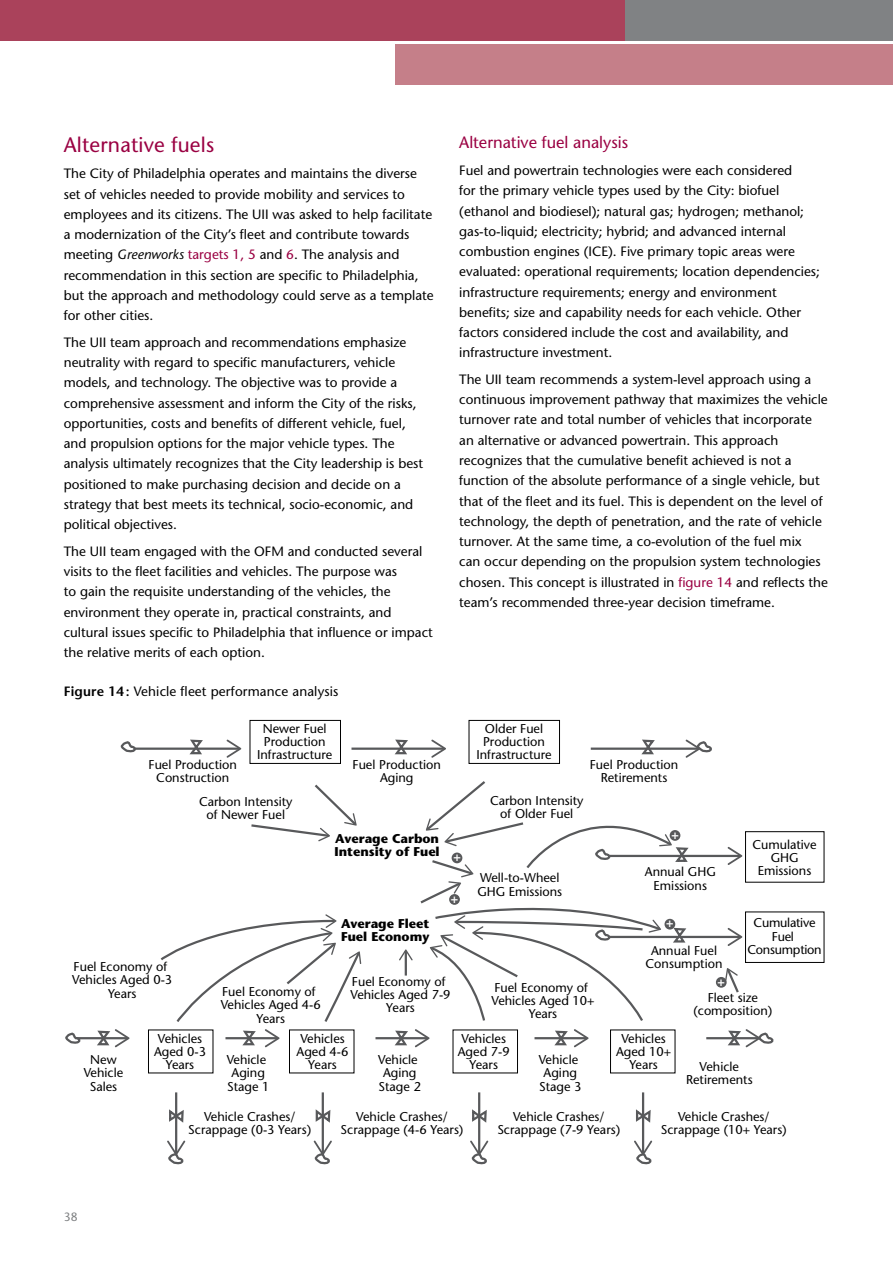
<style>
.page{position:relative;width:893px;height:1263px;background:#fff}
.page>*{position:absolute;margin:0;border:0;box-sizing:border-box;transform-origin:0 0}
.t1{font:21px "Stone Sans";letter-spacing:.01em;color:#9a0142}
.t2{font:16.5px "Stone Sans";color:#9a0142}
.t3{font:13.5px/20.2px "Stone Sans";color:#000}
.t4{font:12.75px/13.2px "Stone Sans";color:#000;text-align:center}
.t5{font:700 12.75px/13.2px "Stone Sans";color:#000}
.t6{font:12.75px/13.2px "Stone Sans";letter-spacing:-.02em;color:#000;text-align:center}
.t7{font:700 12.75px "Stone Sans";color:#fff}
.t8{font:12px "Stone Sans";color:#808284}
.s1{font-style:italic}
.s2{color:#9a0142}
.s3{font-weight:600}
</style>
<div class="page">
<div style="left:716px;top:977px;width:11px;height:11px;background:#58595b;border-radius:50%"></div>
<hr style="left:75px;top:1037px;width:52px;height:2px;background:#58595b">
<hr style="left:375px;top:1037px;width:52px;height:2px;background:#58595b">
<svg style="left:415px;top:1029px;width:14px;height:18px"></svg>
<hr style="left:534px;top:1037px;width:52px;height:2px;background:#58595b">
<hr style="left:603px;top:936px;width:137px;height:2px;background:#58595b">
<svg style="left:727px;top:928px;width:15px;height:18px"></svg>
<hr style="left:603px;top:855px;width:137px;height:2px;background:#58595b">
<svg style="left:727px;top:847px;width:15px;height:18px"></svg>
<hr style="left:591px;top:747px;width:107px;height:3px;background:#58595b">
<hr style="left:351px;top:747px;width:93px;height:3px;background:#58595b">
<svg style="left:431px;top:739px;width:15px;height:19px"></svg>
<hr style="left:132px;top:747px;width:107px;height:3px;background:#58595b">
<svg style="left:226px;top:739px;width:15px;height:19px"></svg>
<hr style="left:706px;top:1037px;width:52px;height:2px;background:#58595b">
<svg style="left:725px;top:968px;width:14px;height:25px"></svg>
<hr style="left:405px;top:951px;width:2px;height:24px;background:#58595b">
<svg style="left:399px;top:949px;width:14px;height:11px"></svg>
<svg style="left:251px;top:784px;width:106px;height:57px"></svg>
<svg style="left:187px;top:739px;width:17px;height:16px"></svg>
<svg style="left:392px;top:739px;width:17px;height:16px"></svg>
<svg style="left:639px;top:739px;width:17px;height:16px"></svg>
<svg style="left:552px;top:1029px;width:36px;height:18px"></svg>
<svg style="left:392px;top:1030px;width:17px;height:16px"></svg>
<svg style="left:160px;top:914px;width:202px;height:133px"></svg>
<svg style="left:95px;top:1029px;width:34px;height:18px"></svg>
<svg style="left:121px;top:741px;width:15px;height:12px"></svg>
<svg style="left:685px;top:739px;width:27px;height:19px"></svg>
<svg style="left:420px;top:781px;width:270px;height:240px"></svg>
<svg style="left:725px;top:1029px;width:49px;height:18px"></svg>
<svg style="left:65px;top:1032px;width:16px;height:12px"></svg>
<hr style="left:175px;top:1092px;width:2px;height:61px;background:#58595b">
<svg style="left:167px;top:1140px;width:18px;height:25px"></svg>
<svg style="left:169px;top:1107px;width:15px;height:17px"></svg>
<hr style="left:322px;top:1092px;width:2px;height:61px;background:#58595b">
<svg style="left:314px;top:1140px;width:18px;height:25px"></svg>
<svg style="left:315px;top:1107px;width:16px;height:17px"></svg>
<hr style="left:478px;top:1092px;width:2px;height:61px;background:#58595b">
<svg style="left:470px;top:1140px;width:18px;height:25px"></svg>
<svg style="left:472px;top:1107px;width:15px;height:17px"></svg>
<hr style="left:642px;top:1092px;width:2px;height:61px;background:#58595b">
<svg style="left:634px;top:1140px;width:18px;height:25px"></svg>
<svg style="left:636px;top:1107px;width:15px;height:17px"></svg>
<div style="left:250px;top:720px;width:91px;height:44px;border:1px solid #000"></div>
<div style="left:469px;top:720px;width:91px;height:44px;border:1px solid #000"></div>
<div style="left:745px;top:911px;width:79px;height:52px;border:1px solid #000"></div>
<div style="left:745px;top:831px;width:79px;height:52px;border:1px solid #000"></div>
<div style="left:0;top:0;width:625px;height:40px;background:#aa425b"></div>
<div style="left:625px;top:0;width:268px;height:40px;background:#808284"></div>
<div style="left:395px;top:45px;width:498px;height:40px;background:#c57f89"></div>
<h1 class="t1" style="left:64px;top:132px;width:152px">Alternative fuels</h1>
<p class="t3" style="left:64px;top:164px;width:371px">The City of Philadelphia operates and maintains the diverse set of vehicles needed to provide mobility and services to employees and its citizens. The UII was asked to help facilitate a modernization of the City’s fleet and contribute towards meeting <span class="s1">Greenworks</span> <span class="s2">targets 1, 5</span> and <span class="s2">6</span>. The analysis and recommendation in this section are specific to Philadelphia, but the approach and methodology could serve as a template for other cities.</p>
<p class="t3" style="left:64px;top:332px;width:361px">The UII team approach and recommendations emphasize neutrality with regard to specific manufacturers, vehicle models, and technology. The objective was to provide a comprehensive assessment and inform the City of the risks, opportunities, costs and benefits of different vehicle, fuel, and propulsion options for the major vehicle types. The analysis ultimately recognizes that the City leadership is best positioned to make purchasing decision and decide on a strategy that best meets its technical, socio-economic, and political objectives.</p>
<p class="t3" style="left:64px;top:541px;width:371px">The UII team engaged with the OFM and conducted several visits to the fleet facilities and vehicles. The purpose was<br>to gain the requisite understanding of the vehicles, the environment they operate in, practical constraints, and cultural issues specific to Philadelphia that influence or impact the relative merits of each option.</p>
<p class="t2" style="left:459px;top:133px;width:170px">Alternative fuel analysis</p>
<p class="t3" style="left:459px;top:160px;width:362px">Fuel and powertrain technologies were each considered<br>for the primary vehicle types used by the City: biofuel (ethanol and biodiesel); natural gas; hydrogen; methanol; gas-to-liquid; electricity; hybrid; and advanced internal combustion engines (ICE). Five primary topic areas were evaluated: operational requirements; location dependencies; infrastructure requirements; energy and environment benefits; size and capability needs for each vehicle. Other factors considered include the cost and availability, and infrastructure investment.</p>
<p class="t3" style="left:459px;top:369px;width:370px">The UII team recommends a system-level approach using a continuous improvement pathway that maximizes the vehicle turnover rate and total number of vehicles that incorporate an alternative or advanced powertrain. This approach recognizes that the cumulative benefit achieved is not a function of the absolute performance of a single vehicle, but that of the fleet and its fuel. This is dependent on the level of technology, the depth of penetration, and the rate of vehicle turnover. At the same time, a co-evolution of the fuel mix<br>can occur depending on the propulsion system technologies chosen. This concept is illustrated in <span class="s2">figure 14</span> and reflects the team’s recommended three-year decision timeframe.</p>
<p class="t3" style="left:64px;top:682px;width:276px"><span class="s3">Figure 14 :</span> Vehicle fleet performance analysis</p>
<p class="t4" style="left:149px;top:758px;width:90px">Fuel Production<br>Construction</p>
<p class="t4" style="left:257px;top:722px;width:77px">Newer Fuel<br>Production<br>Infrastructure</p>
<p class="t4" style="left:353px;top:758px;width:90px">Fuel Production<br>Aging</p>
<p class="t4" style="left:476px;top:722px;width:77px">Older Fuel<br>Production<br>Infrastructure</p>
<p class="t4" style="left:590px;top:758px;width:90px">Fuel Production<br>Retirements</p>
<p class="t4" style="left:199px;top:795px;width:95px">Carbon Intensity of Newer Fuel</p>
<p class="t4" style="left:490px;top:794px;width:95px">Carbon Intensity of Older Fuel</p>
<p class="t5" style="left:335px;top:832px;width:107px">Average Carbon<br>Intensity of Fuel</p>
<p class="t7" style="left:453px;top:849px;width:10px">+</p>
<p class="t7" style="left:450px;top:891px;width:10px">+</p>
<p class="t4" style="left:477px;top:871px;width:86px;text-align:left">Well-to-Wheel<br>GHG Emissions</p>
<p class="t7" style="left:671px;top:827px;width:10px">+</p>
<p class="t4" style="left:645px;top:865px;width:72px">Annual GHG<br>Emissions</p>
<p class="t4" style="left:752px;top:838px;width:66px">Cumulative<br>GHG<br>Emissions</p>
<p class="t4" style="left:72px;top:960px;width:102px">Fuel Economy of<br>Vehicles Aged 0-3<br>Years</p>
<p class="t5" style="left:341px;top:917px;width:90px">Average Fleet<br>Fuel Economy</p>
<p class="t4" style="left:221px;top:985px;width:102px">Fuel Economy of<br>Vehicles Aged 4-6<br>Years</p>
<p class="t4" style="left:350px;top:974px;width:102px">Fuel Economy of<br>Vehicles Aged 7-9<br>Years</p>
<p class="t4" style="left:491px;top:981px;width:105px">Fuel Economy of<br>Vehicles Aged 10+<br>Years</p>
<p class="t7" style="left:666px;top:915px;width:10px">+</p>
<p class="t4" style="left:646px;top:944px;width:78px">Annual Fuel<br>Consumption</p>
<p class="t7" style="left:717px;top:973px;width:10px">+</p>
<p class="t6" style="left:747px;top:916px;width:76px">Cumulative<br>Fuel<br>Consumption</p>
<p class="t4" style="left:693px;top:991px;width:80px">Fleet size (composition)</p>
<p class="t4" style="left:154px;top:1032px;width:53px">Vehicles<br>Aged 0-3<br>Years</p>
<p class="t4" style="left:297px;top:1032px;width:53px">Vehicles<br>Aged 4-6<br>Years</p>
<p class="t4" style="left:458px;top:1032px;width:53px">Vehicles<br>Aged 7-9<br>Years</p>
<p class="t4" style="left:616px;top:1032px;width:57px">Vehicles<br>Aged 10+<br>Years</p>
<p class="t4" style="left:84px;top:1053px;width:41px">New<br>Vehicle<br>Sales</p>
<p class="t4" style="left:227px;top:1053px;width:44px">Vehicle<br>Aging<br>Stage 1</p>
<p class="t4" style="left:378px;top:1053px;width:44px">Vehicle<br>Aging<br>Stage 2</p>
<p class="t4" style="left:539px;top:1053px;width:44px">Vehicle<br>Aging<br>Stage 3</p>
<p class="t4" style="left:686px;top:1060px;width:68px">Vehicle<br>Retirements</p>
<p class="t8" style="left:64px;top:1209px;width:15px">38</p>
<p class="t4" style="left:188px;top:1110px;width:124px">Vehicle Crashes/<br>Scrappage (0-3 Years)</p>
<p class="t4" style="left:341px;top:1110px;width:124px">Vehicle Crashes/<br>Scrappage (4-6 Years)</p>
<p class="t4" style="left:497px;top:1110px;width:124px">Vehicle Crashes/<br>Scrappage (7-9 Years)</p>
<p class="t4" style="left:661px;top:1110px;width:127px">Vehicle Crashes/<br>Scrappage (10+ Years)</p>
</div>
